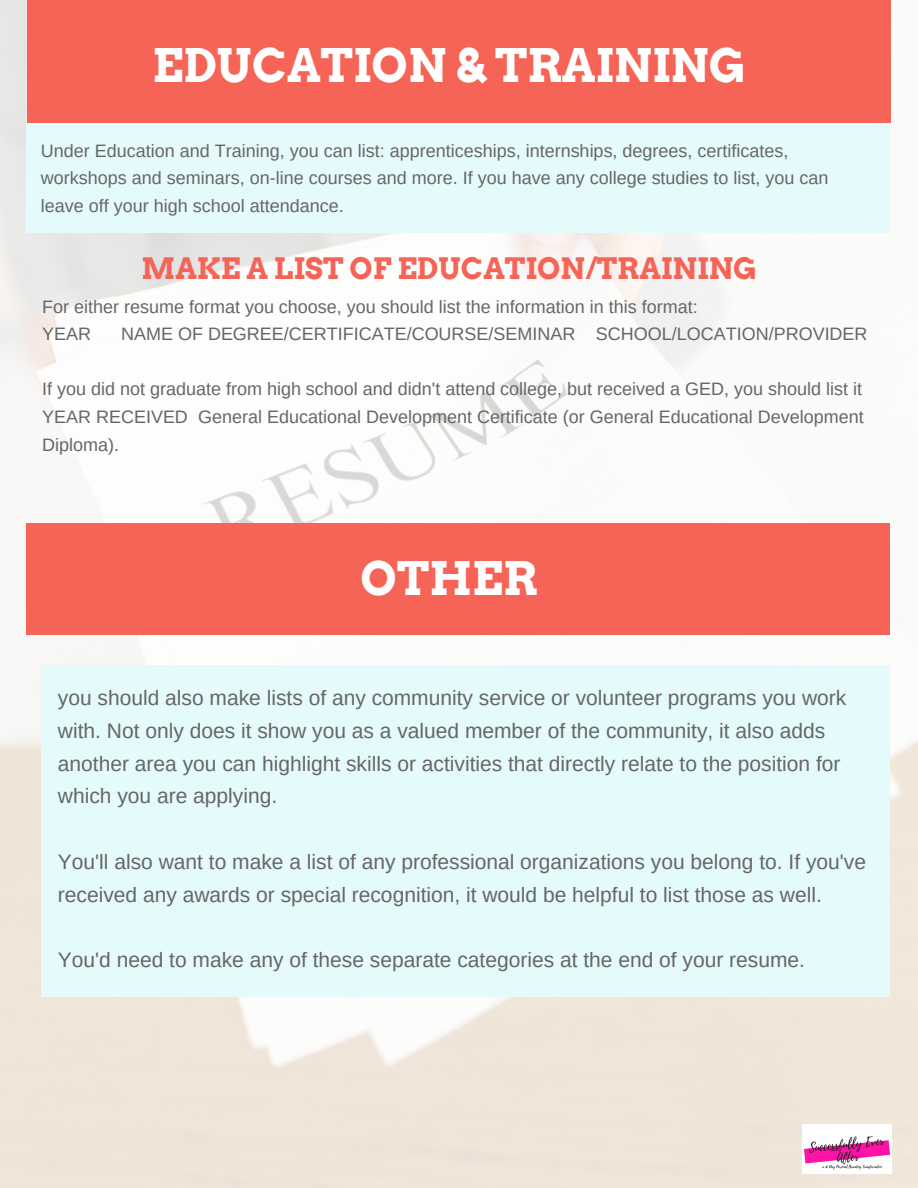
<style>
.page{position:relative;width:918px;height:1188px;background:#fff}
.page>*{position:absolute;margin:0;border:0;box-sizing:border-box;transform-origin:0 0}
.t1{font:700 46.2px "Arvo";color:#fff}
.t2{font:700 29.55px "Arvo";color:#f56457}
.t3{font:21px/32.8px "Arimo";color:#666}
.t4{font:18px/27.5px "Arimo";color:#666}
</style>
<div class="page">
<img style="left:0;top:0;width:918px;height:1188px">
<div style="left:26px;top:119px;width:864px;height:114px;background:#e5fafa"></div>
<div style="left:27px;top:0;width:864px;height:123px;background:#f56457"></div>
<div style="left:41px;top:666px;width:848px;height:331px;background:#e5fafa"></div>
<div style="left:26px;top:523px;width:864px;height:112px;background:#f56457"></div>
<img style="left:802px;top:1124px;width:89px;height:50px">
<h1 class="t1" style="left:153px;top:38px;width:595px">EDUCATION &amp; TRAINING</h1>
<p class="t4" style="left:41px;top:137px;width:789px">Under Education and Training, you can list: apprenticeships, internships, degrees, certificates, workshops and seminars, on-line courses and more. If you have any college studies to list, you can leave off your high school attendance.</p>
<h2 class="t2" style="left:142px;top:251px;width:617px">MAKE A LIST OF EDUCATION/TRAINING</h2>
<p class="t4" style="left:42px;top:293px;width:657px">For either resume format you choose, you should list the information in this format:<br>YEAR</p>
<p class="t4" style="left:121px;top:320px;width:748px">NAME OF DEGREE/CERTIFICATE/COURSE/SEMINAR SCHOOL/LOCATION/PROVIDER</p>
<p class="t4" style="left:42px;top:376px;width:823px;text-align:justify">If you did not graduate from high school and didn't attend college, but received a GED, you should list it YEAR RECEIVED General Educational Development Certificate (or General Educational Development Diploma).</p>
<h1 class="t1" style="left:361px;top:551px;width:179px">OTHER</h1>
<p class="t3" style="left:58px;top:681px;width:790px">you should also make lists of any community service or volunteer programs you work with. Not only does it show you as a valued member of the community, it also adds another area you can highlight skills or activities that directly relate to the position for which you are applying.</p>
<p class="t3" style="left:58px;top:845px;width:810px">You'll also want to make a list of any professional organizations you belong to. If you've received any awards or special recognition, it would be helpful to list those as well.</p>
<p class="t3" style="left:58px;top:944px;width:749px">You'd need to make any of these separate categories at the end of your resume.</p>
</div>
